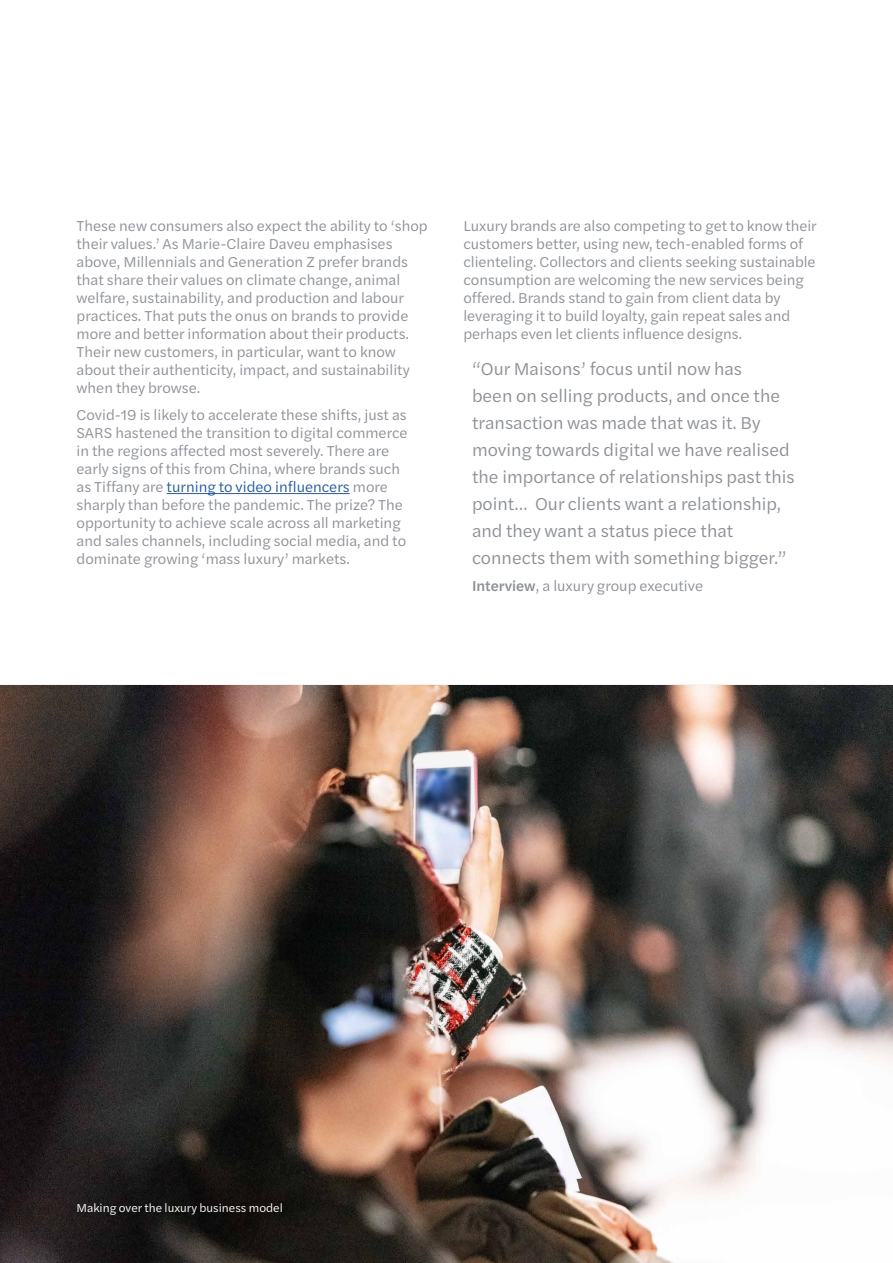
<style>
.page{position:relative;width:893px;height:1263px;background:#fff}
.page>*{position:absolute;margin:0;border:0;box-sizing:border-box;transform-origin:0 0}
.t1{font:18px/27px "Halyard Text";color:#8d9197}
.t2{font:15px/18px "Halyard Text";color:#8d9197}
.t3{font:12px "Halyard Text";color:#fff}
.s1{color:#275b9b}
.s2{font-weight:500}
</style>
<div class="page">
<img style="left:0;top:685px;width:893px;height:578px">
<hr style="left:167px;top:493px;width:183px;height:1px;background:#275b9b">
<p class="t2" style="left:77px;top:216px;width:353px">These new consumers also expect the ability to ‘shop their values.’ As Marie-Claire Daveu emphasises above, Millennials and Generation Z prefer brands that share their values on climate change, animal welfare, sustainability, and production and labour practices. That puts the onus on brands to provide more and better information about their products.<br>Their new customers, in particular, want to know about their authenticity, impact, and sustainability when they browse.</p>
<p class="t2" style="left:77px;top:405px;width:333px">Covid-19 is likely to accelerate these shifts, just as SARS hastened the transition to digital commerce in the regions affected most severely. There are early signs of this from China, where brands such as Tiffany are <span class="s1">turning to video influencers</span> more sharply than before the pandemic. The prize? The opportunity to achieve scale across all marketing and sales channels, including social media, and to dominate growing ‘mass luxury’ markets.</p>
<p class="t2" style="left:463px;top:216px;width:355px">Luxury brands are also competing to get to know their customers better, using new, tech-enabled forms of clienteling. Collectors and clients seeking sustainable consumption are welcoming the new services being offered. Brands stand to gain from client data by leveraging it to build loyalty, gain repeat sales and perhaps even let clients influence designs.</p>
<p class="t1" style="left:472px;top:355px;width:324px">“Our Maisons’ focus until now has<br>been on selling products, and once the transaction was made that was it. By moving towards digital we have realised the importance of relationships past this point… Our clients want a relationship, and they want a status piece that connects them with something bigger.”</p>
<p class="t2" style="left:472px;top:576px;width:233px"><span class="s2">Interview</span>, a luxury group executive</p>
<p class="t3" style="left:77px;top:1199px;width:208px">Making over the luxury business model</p>
</div>
